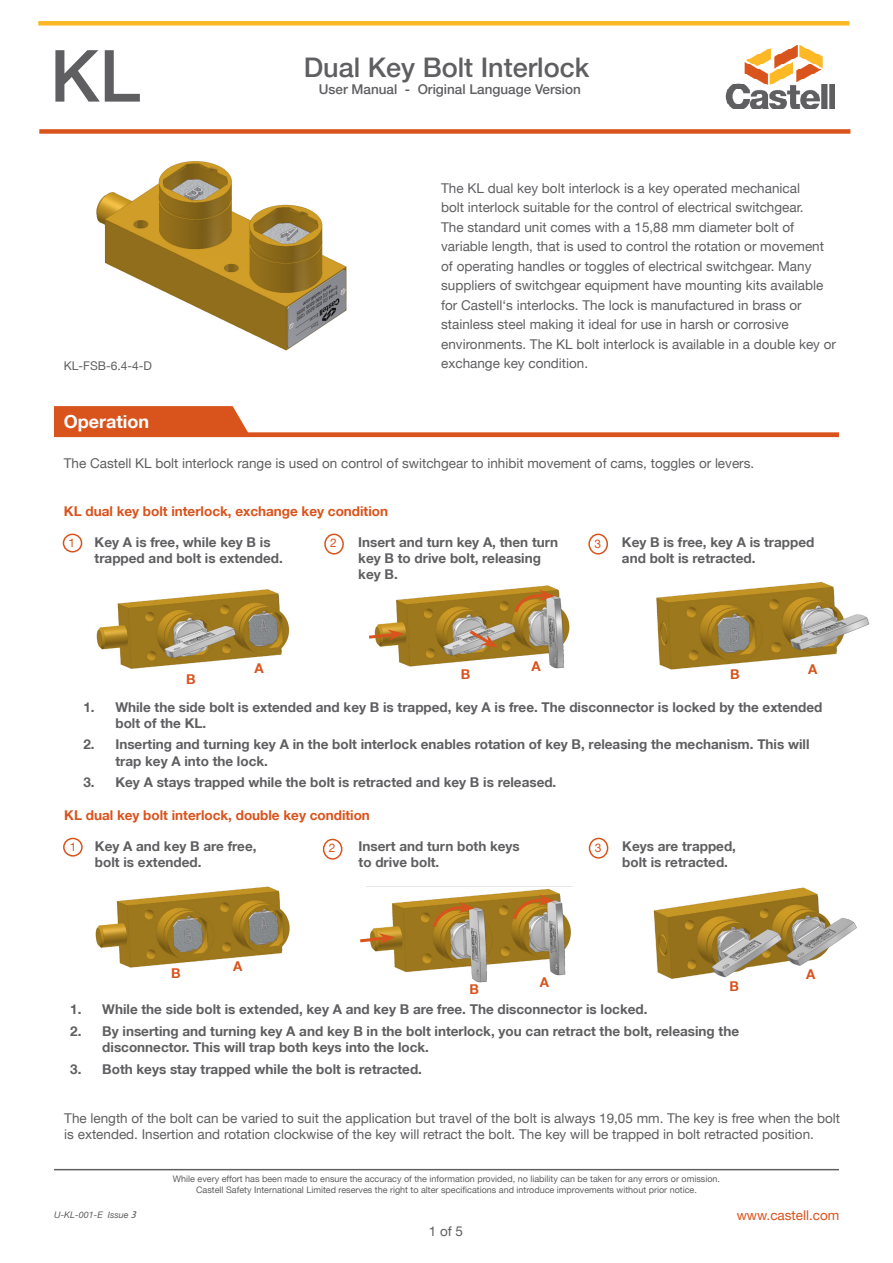
<style>
.page{position:relative;width:893px;height:1263px;background:#fff}
.page>*{position:absolute;margin:0;border:0;box-sizing:border-box;transform-origin:0 0}
.t1{font:500 72px "Helvetica Neue LT";color:#5f5f62}
.t2{font:500 27px "Helvetica Neue LT";color:#5f5f62}
.t3{font:700 18px "Helvetica Neue LT";color:#fff}
.t4{font:13.5px/19.5px "Helvetica Neue LT";color:#5f5f62}
.t5{font:700 13.5px/16.2px "Helvetica Neue LT";color:#5f5f62}
.t6{font:700 13.5px "Helvetica Neue LT";color:#d9531c}
.t7{font:500 13.5px "Helvetica Neue LT";color:#5f5f62}
.t8{font:13.5px "Helvetica Neue LT";color:#d9531c}
.t9{font:12px "Helvetica Neue LT";color:#5f5f62}
.t10{font:12px "Helvetica Neue LT";color:#d9531c}
.t11{font:9px/10.8px "Helvetica Neue LT";color:#5f5f62;text-align:center}
.t12{font:italic 9px "Helvetica Neue LT";color:#5f5f62}
.s1{font-family:"Adobe Fan Heiti Std";font-weight:700}
</style>
<div class="page">
<hr style="left:54px;top:1169px;width:785px;height:1px;background:#5f5f62">
<div style="left:39px;top:129px;width:811px;height:5px;background:#d9531c"></div>
<div style="left:38px;top:21px;width:811px;height:5px;background:#fcb825"></div>
<img style="left:725px;top:45px;width:110px;height:64px">
<img style="left:96px;top:161px;width:251px;height:190px">
<svg style="left:54px;top:406px;width:785px;height:31px"></svg>
<img style="left:96px;top:589px;width:194px;height:80px">
<img style="left:95px;top:886px;width:195px;height:82px">
<img style="left:653px;top:887px;width:204px;height:92px">
<img style="left:656px;top:581px;width:214px;height:89px">
<img style="left:375px;top:585px;width:195px;height:84px">
<img style="left:367px;top:886px;width:205px;height:97px">
<svg style="left:513px;top:589px;width:42px;height:26px"></svg>
<div style="left:63px;top:534px;width:19px;height:18px;border:2px solid #d9531c;border-radius:50%"></div>
<div style="left:324px;top:534px;width:20px;height:20px;border:2px solid #d9531c;border-radius:50%"></div>
<div style="left:588px;top:534px;width:20px;height:20px;border:2px solid #d9531c;border-radius:50%"></div>
<div style="left:63px;top:838px;width:20px;height:18px;border:2px solid #d9531c;border-radius:50%"></div>
<div style="left:589px;top:838px;width:19px;height:21px;border:2px solid #d9531c;border-radius:50%"></div>
<div style="left:323px;top:839px;width:19px;height:21px;border:2px solid #d9531c;border-radius:50%"></div>
<svg style="left:466px;top:627px;width:32px;height:21px"></svg>
<svg style="left:369px;top:629px;width:35px;height:12px"></svg>
<svg style="left:511px;top:894px;width:44px;height:28px"></svg>
<svg style="left:360px;top:933px;width:35px;height:12px"></svg>
<svg style="left:431px;top:902px;width:44px;height:28px"></svg>
<h1 class="t1" style="left:50px;top:33px;width:92px">KL</h1>
<h2 class="t2" style="left:304px;top:52px;width:287px">Dual Key Bolt Interlock</h2>
<p class="t7" style="left:319px;top:81px;width:263px">User Manual - Original Language Version</p>
<p class="t9" style="left:64px;top:358px;width:90px">KL-FSB-6.4-4-D</p>
<p class="t3" style="left:64px;top:410px;width:87px">Operation</p>
<p class="t4" style="left:441px;top:178px;width:396px">The KL dual key bolt interlock is a key operated mechanical<br>bolt interlock suitable for the control of electrical switchgear.<br>The standard unit comes with a 15,88 mm diameter bolt of variable length, that is used to control the rotation or movement of operating handles or toggles of electrical switchgear. Many suppliers of switchgear equipment have mounting kits available for Castell‘s interlocks. The lock is manufactured in brass or stainless steel making it ideal for use in harsh or corrosive environments. The KL bolt interlock is available in a double key or exchange key condition.</p>
<p class="t4" style="left:64px;top:453px;width:692px">The Castell KL bolt interlock range is used on control of switchgear to inhibit movement of cams, toggles or levers.</p>
<p class="t6" style="left:64px;top:502px;width:326px">KL dual key bolt interlock, exchange key condition</p>
<p class="t5" style="left:95px;top:533px;width:190px">Key A is free, while key B is trapped and bolt is extended.</p>
<p class="t5" style="left:358px;top:533px;width:202px">Insert and turn key A, then turn key B to drive bolt, releasing</p>
<p class="t5" style="left:358px;top:566px;width:41px">key B.</p>
<p class="t10" style="left:68px;top:535px;width:8px">1</p>
<p class="t10" style="left:330px;top:535px;width:8px">2</p>
<p class="t10" style="left:594px;top:537px;width:8px">3</p>
<p class="t5" style="left:622px;top:533px;width:194px">Key B is free, key A is trapped and bolt is retracted.</p>
<p class="t6" style="left:186px;top:671px;width:11px">B</p>
<p class="t6" style="left:254px;top:660px;width:11px">A</p>
<p class="t6" style="left:461px;top:666px;width:11px">B</p>
<p class="t6" style="left:531px;top:658px;width:11px">A</p>
<p class="t6" style="left:730px;top:666px;width:11px">B</p>
<p class="t6" style="left:808px;top:661px;width:11px">A</p>
<p class="t5" style="left:83px;top:698px;width:13px">1.</p>
<p class="t5" style="left:115px;top:698px;width:708px">While the side bolt is extended and key B is trapped, key A is free. The disconnector is locked by the extended bolt of the KL.</p>
<p class="t5" style="left:83px;top:736px;width:13px">2.</p>
<p class="t5" style="left:115px;top:736px;width:696px">Inserting and turning key A in the bolt interlock enables rotation of key B, releasing the mechanism. This will trap key A into the lock.</p>
<p class="t5" style="left:83px;top:774px;width:13px">3.</p>
<p class="t5" style="left:115px;top:774px;width:442px">Key A stays trapped while the bolt is retracted and key B is released.</p>
<p class="t6" style="left:64px;top:806px;width:307px">KL dual key bolt interlock, double key condition</p>
<p class="t10" style="left:329px;top:840px;width:8px">2</p>
<p class="t5" style="left:359px;top:837px;width:163px">Insert and turn both keys</p>
<p class="t5" style="left:359px;top:854px;width:82px">to drive bolt.</p>
<p class="t10" style="left:70px;top:839px;width:8px">1</p>
<p class="t5" style="left:95px;top:837px;width:163px">Key A and key B are free,</p>
<p class="t10" style="left:595px;top:841px;width:8px">3</p>
<p class="t5" style="left:95px;top:854px;width:108px">bolt is extended.</p>
<p class="t5" style="left:622px;top:837px;width:115px">Keys are trapped,</p>
<p class="t5" style="left:622px;top:854px;width:107px">bolt is retracted.</p>
<p class="t6" style="left:171px;top:965px;width:11px">B</p>
<p class="t6" style="left:233px;top:957px;width:11px">A</p>
<p class="t6" style="left:469px;top:981px;width:11px">B</p>
<p class="t6" style="left:540px;top:973px;width:11px">A</p>
<p class="t6" style="left:729px;top:977px;width:11px">B</p>
<p class="t6" style="left:806px;top:966px;width:11px">A</p>
<p class="t5" style="left:70px;top:1001px;width:13px">1.</p>
<p class="t5" style="left:102px;top:1001px;width:547px">While the side bolt is extended, key A and key B are free. The disconnector is locked.</p>
<p class="t5" style="left:70px;top:1023px;width:13px">2.</p>
<p class="t5" style="left:102px;top:1023px;width:638px">By inserting and turning key A and key B in the bolt interlock, you can retract the bolt, releasing the</p>
<p class="t5" style="left:102px;top:1039px;width:328px">disconnector. This will trap both keys into the lock.</p>
<p class="t5" style="left:70px;top:1061px;width:13px">3.</p>
<p class="t5" style="left:102px;top:1061px;width:321px">Both keys stay trapped while the bolt is retracted.</p>
<p class="t4" style="left:64px;top:1109px;width:777px;line-height:16.2px">The length of the bolt can be varied to suit the application but travel of the bolt is always 19,05 mm. The key is free when the bolt is extended. Insertion and rotation clockwise of the key will retract the bolt. The key will be trapped in bolt retracted position.</p>
<p class="t12" style="left:54px;top:1210px;width:86px">U-KL-001-E Issue <span class="s1">3</span></p>
<p class="t11" style="left:173px;top:1174px;width:549px">While every effort has been made to ensure the accuracy of the information provided, no liability can be taken for any errors or omission.<br>Castell Safety International Limited reserves the right to alter specifications and introduce improvements without prior notice.</p>
<p class="t4" style="left:429px;top:1222px;width:36px">1 of 5</p>
<p class="t8" style="left:737px;top:1207px;width:104px">www.castell.com</p>
</div>
